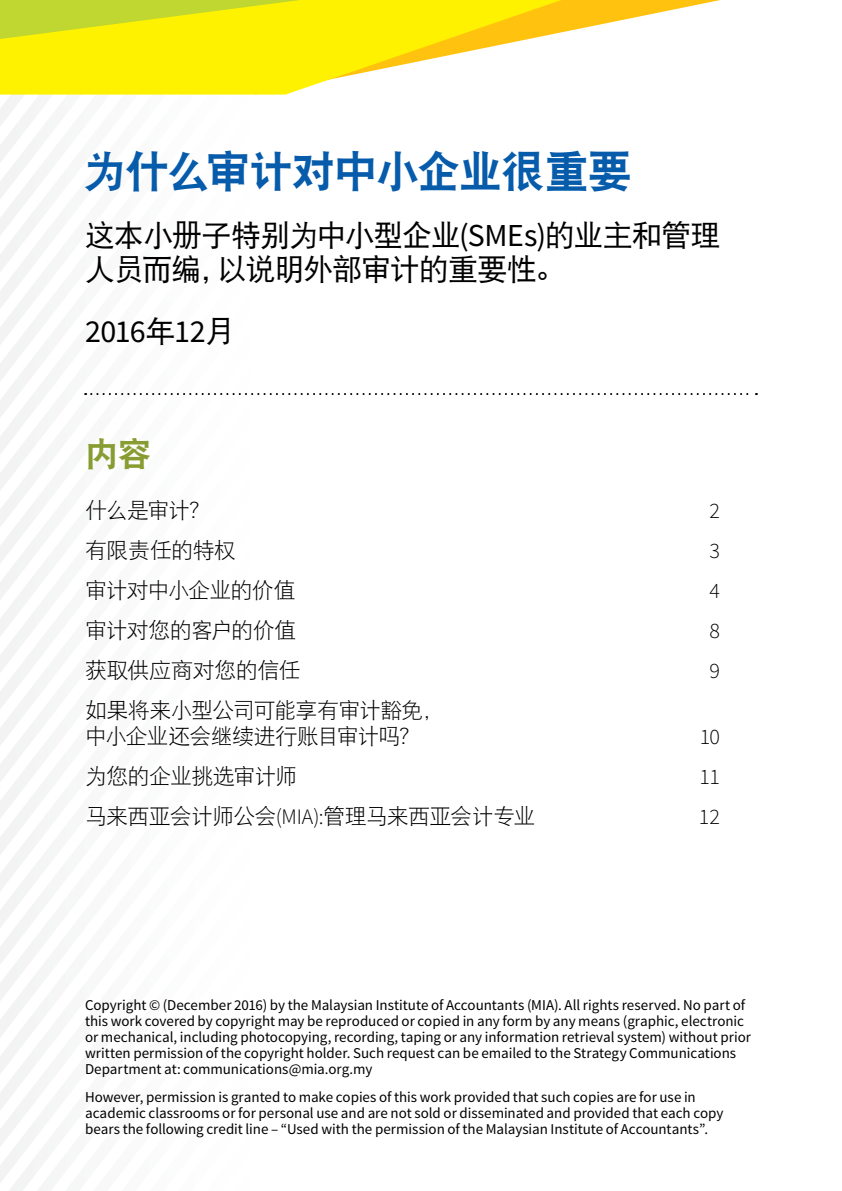
<style>
.page{position:relative;width:842px;height:1191px;background:#fff}
.page>*{position:absolute;margin:0;border:0;box-sizing:border-box;transform-origin:0 0}
.t1{font:44px "DFP Hei W9";letter-spacing:-.035em;color:#065baa}
.t2{font:34px "DFP Hei W9";color:#879d32}
.t3{font:32px "Source Sans Pro";letter-spacing:-.025em;color:#000}
.t4{font:30px/34px "DFP Hei W5";letter-spacing:-.04em;color:#000}
.t5{font:22px/26px "DFP Hei W3";letter-spacing:-.035em;color:#000}
.t6{font:300 22px "Source Sans Pro";color:#000}
.t7{font:22px "DFP Hei W3";letter-spacing:-.015em;color:#000}
.t8{font:15px/16px "Source Sans Pro";color:#000}
.s1{font-family:"Source Sans Pro";font-size:32px}
.s2{font-family:"DFP Hei W5";font-size:30px}
.s3{font-family:"Source Sans Pro";font-weight:300}
</style>
<div class="page">
<svg style="left:0;top:329px;width:85px;height:98px"></svg>
<svg style="left:0;top:220px;width:42px;height:109px"></svg>
<svg style="left:0;top:1167px;width:41px;height:24px"></svg>
<svg style="left:0;top:427px;width:42px;height:36px"></svg>
<svg style="left:0;top:1131px;width:41px;height:36px"></svg>
<svg style="left:0;top:463px;width:42px;height:182px"></svg>
<svg style="left:0;top:1058px;width:42px;height:73px"></svg>
<svg style="left:0;top:1022px;width:42px;height:36px"></svg>
<svg style="left:0;top:645px;width:42px;height:377px"></svg>
<svg style="left:612px;top:0;width:108px;height:22px"></svg>
<svg style="left:0;top:95px;width:42px;height:125px"></svg>
<svg style="left:0;top:0;width:612px;height:95px;fill:#fff200"></svg>
<svg style="left:85px;top:393px;width:672px;height:2px"></svg>
<h1 class="t1" style="left:82px;top:149px;width:551px">为什么审计对中小企业很重要</h1>
<h3 class="t4" style="left:85px;top:218px;width:637px">这本小册子特别为中小型企业<span class="s1">(SMEs)</span>的业主和管理人员而编，以说明外部审计的重要性。</h3>
<h3 class="t3" style="left:85px;top:311px;width:151px">2016<span class="s2">年</span>12<span class="s2">月</span></h3>
<h2 class="t2" style="left:85px;top:436px;width:68px">内容</h2>
<h3 class="t5" style="left:85px;top:497px;width:127px">什么是审计？</h3>
<h3 class="t6" style="left:709px;top:497px;width:12px">2</h3>
<h3 class="t5" style="left:85px;top:537px;width:153px">有限责任的特权</h3>
<h3 class="t6" style="left:709px;top:537px;width:12px">3</h3>
<h3 class="t5" style="left:85px;top:577px;width:212px">审计对中小企业的价值</h3>
<h3 class="t6" style="left:709px;top:577px;width:12px">4</h3>
<h3 class="t5" style="left:85px;top:617px;width:213px">审计对您的客户的价值</h3>
<h3 class="t6" style="left:709px;top:617px;width:12px">8</h3>
<h3 class="t7" style="left:85px;top:659px;width:217px">获取供应商对您的信任</h3>
<h3 class="t6" style="left:709px;top:657px;width:12px">9</h3>
<h3 class="t5" style="left:85px;top:697px;width:360px">如果将来小型公司可能享有审计豁免，中小企业还会继续进行账目审计吗？</h3>
<h3 class="t6" style="left:700px;top:723px;width:22px">10</h3>
<h3 class="t5" style="left:85px;top:763px;width:214px">为您的企业挑选审计师</h3>
<h3 class="t6" style="left:699px;top:763px;width:22px">11</h3>
<h3 class="t5" style="left:85px;top:803px;width:452px">马来西亚会计师公会<span class="s3">(MIA):</span>管理马来西亚会计专业</h3>
<h3 class="t6" style="left:699px;top:803px;width:23px">12</h3>
<p class="t8" style="left:85px;top:997px;width:667px">Copyright © (December 2016) by the Malaysian Institute of Accountants (MIA). All rights reserved. No part of this work covered by copyright may be reproduced or copied in any form by any means (graphic, electronic or mechanical, including photocopying, recording, taping or any information retrieval system) without prior written permission of the copyright holder. Such request can be emailed to the Strategy Communications Department at: communications@mia.org.my</p>
<p class="t8" style="left:85px;top:1089px;width:640px">However, permission is granted to make copies of this work provided that such copies are for use in academic classrooms or for personal use and are not sold or disseminated and provided that each copy bears the following credit line – “Used with the permission of the Malaysian Institute of Accountants”.</p>
</div>
